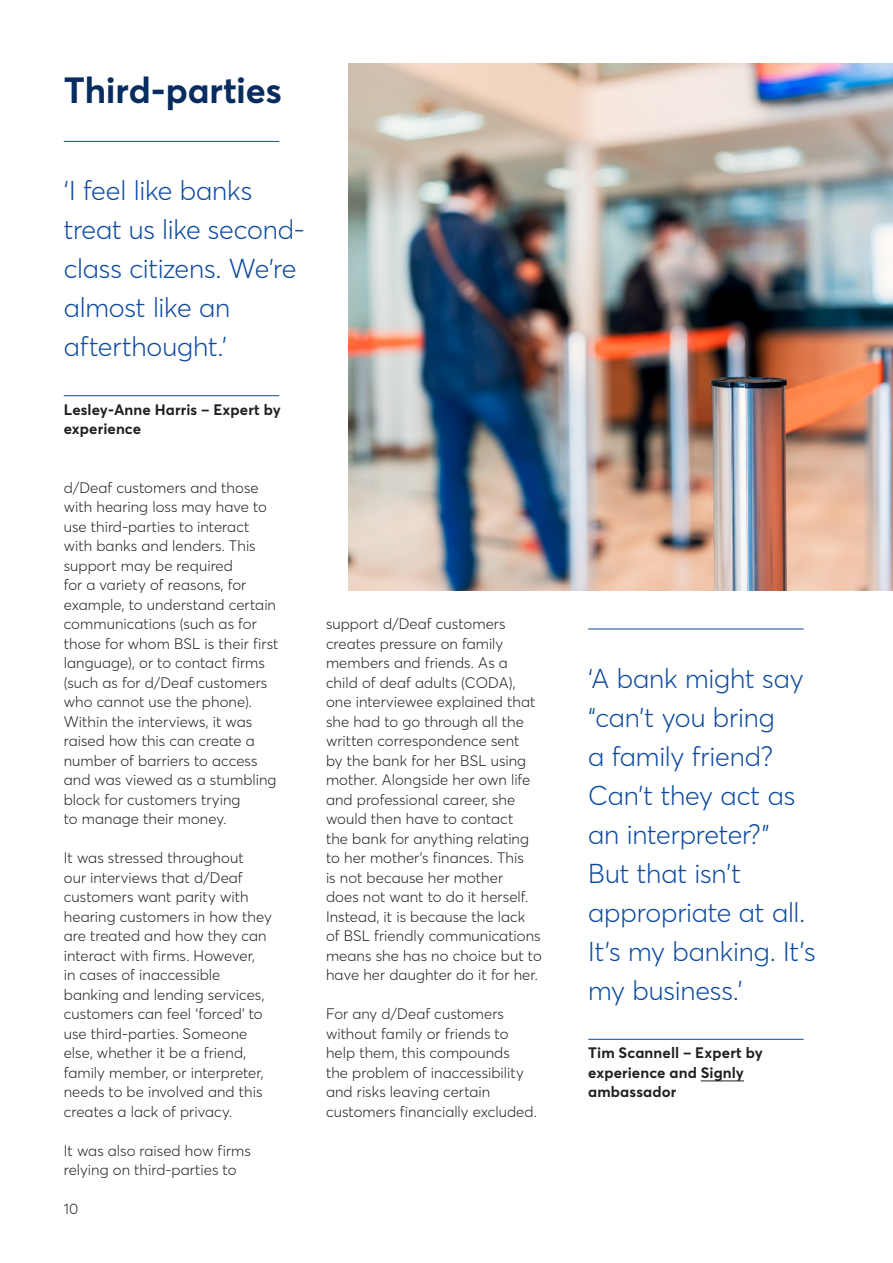
<style>
.page{position:relative;width:893px;height:1263px;background:#fff}
.page>*{position:absolute;margin:0;border:0;box-sizing:border-box;transform-origin:0 0}
.H2__Span_Columns{font:700 36px "Averta";letter-spacing:-.005em;color:#072c5f}
.Feature_Copy___18-20{font:300 27px/39px "Averta";letter-spacing:-.005em;color:#0c4a9f}
.Body_Copy___10-13{font:300 15px/19.5px "Averta";letter-spacing:.005em;color:#231f20}
.Quote_Details___10-1{font:700 15px/19.5px "Averta";letter-spacing:.01em;color:#231f20}
</style>
<div class="page">
<hr style="left:64px;top:141px;width:215px;height:1px;background:#0c4a9f">
<hr style="left:64px;top:395px;width:215px;height:1px;background:#0c4a9f">
<img style="left:348px;top:64px;width:545px;height:526px">
<hr style="left:588px;top:629px;width:216px;height:1px;background:#0c4a9f">
<hr style="left:588px;top:1039px;width:216px;height:1px;background:#0c4a9f">
<hr style="left:701px;top:1081px;width:43px;height:1px;background:#231f20">
<p class="H2__Span_Columns" style="left:64px;top:65px;width:219px">Third-parties</p>
<p class="Feature_Copy___18-20" style="left:64px;top:170px;width:242px">‘I feel like banks treat us like second&shy;class citizens. We’re almost like an afterthought.’</p>
<p class="Quote_Details___10-1" style="left:64px;top:399px;width:218px">Lesley-Anne Harris – Expert by experience</p>
<p class="Body_Copy___10-13" style="left:64px;top:477px;width:216px">d/Deaf customers and those with hearing loss may have to use third-parties to interact with banks and lenders. This support may be required<br>for a variety of reasons, for example, to understand certain communications (such as for those for whom BSL is their first language), or to contact firms (such as for d/Deaf customers who cannot use the phone).<br>Within the interviews, it was raised how this can create a number of barriers to access and was viewed as a stumbling block for customers trying<br>to manage their money.</p>
<p class="Body_Copy___10-13" style="left:64px;top:848px;width:210px">It was stressed throughout<br>our interviews that d/Deaf customers want parity with hearing customers in how they are treated and how they can interact with firms. However,<br>in cases of inaccessible banking and lending services, customers can feel ‘forced’ to use third-parties. Someone else, whether it be a friend, family member, or interpreter, needs to be involved and this creates a lack of privacy.</p>
<p class="Body_Copy___10-13" style="left:64px;top:1140px;width:189px">It was also raised how firms relying on third-parties to</p>
<p class="Body_Copy___10-13" style="left:64px;top:1199px;width:16px">10</p>
<p class="Body_Copy___10-13" style="left:326px;top:614px;width:217px">support d/Deaf customers creates pressure on family members and friends. As a child of deaf adults (CODA), one interviewee explained that she had to go through all the written correspondence sent<br>by the bank for her BSL using mother. Alongside her own life and professional career, she would then have to contact<br>the bank for anything relating to her mother’s finances. This<br>is not because her mother<br>does not want to do it herself.<br>Instead, it is because the lack of BSL friendly communications means she has no choice but to have her daughter do it for her.</p>
<p class="Body_Copy___10-13" style="left:326px;top:1004px;width:212px">For any d/Deaf customers without family or friends to help them, this compounds<br>the problem of inaccessibility and risks leaving certain customers financially excluded.</p>
<p class="Feature_Copy___18-20" style="left:588px;top:658px;width:229px">‘A bank might say “can’t you bring<br>a family friend?<br>Can’t they act as an interpreter?”<br>But that isn’t appropriate at all.<br>It’s my banking. It’s my business.’</p>
<p class="Quote_Details___10-1" style="left:588px;top:1043px;width:176px">Tim Scannell – Expert by experience and Signly ambassador</p>
</div>
